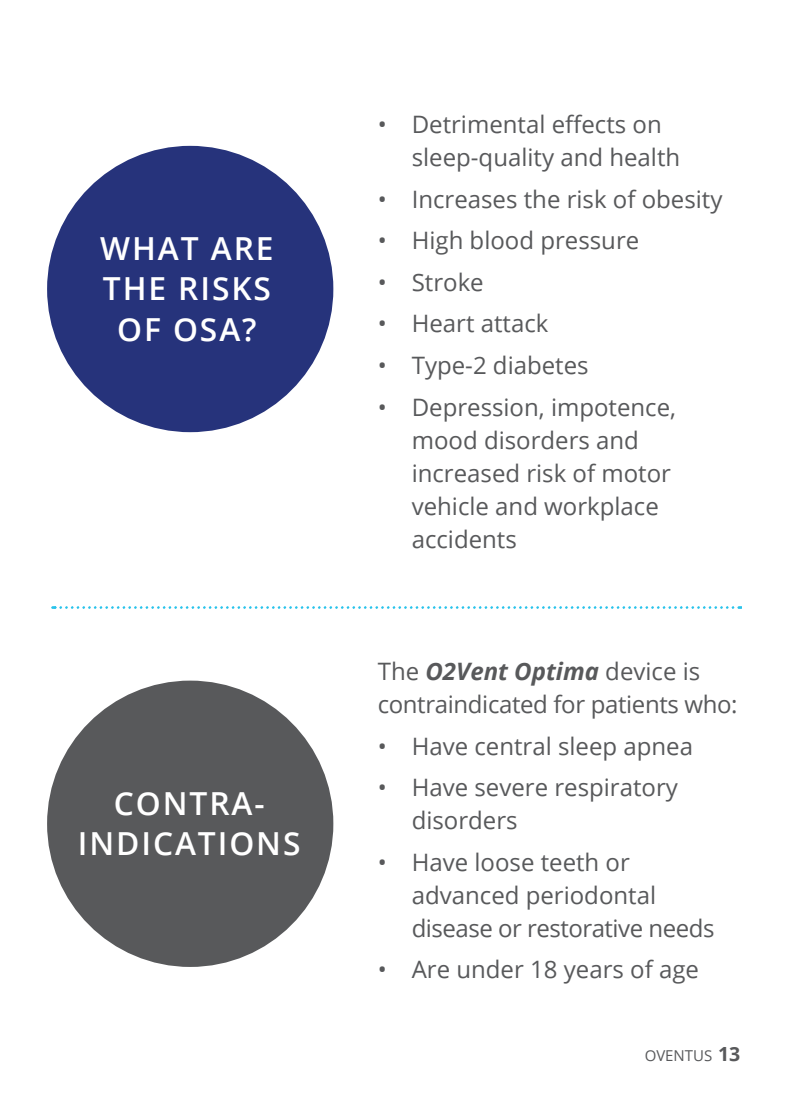
<style>
.page{position:relative;width:808px;height:1106px;background:#fff}
.page>*{position:absolute;margin:0;border:0;box-sizing:border-box;transform-origin:0 0}
.t1{font:600 31.8px/40.5px "Open Sans";letter-spacing:.06em;color:#fff;text-align:center}
.t2{font:24px/33px "Open Sans";color:#58595b}
.t3{font:15px "Open Sans";color:#58595b}
.s1{font-weight:700;font-style:italic}
.s2{font-weight:700;font-size:19.5px}
</style>
<div class="page">
<div style="left:47px;top:146px;width:286px;height:286px;background:#26337b;border-radius:50%"></div>
<div style="left:47px;top:680px;width:286px;height:287px;background:#58595b;border-radius:50%"></div>
<svg style="left:52px;top:606px;width:687px;height:3px"></svg>
<h1 class="t1" style="left:100px;top:227px;width:175px">WHAT ARE<br>THE RISKS<br>OF OSA?</h1>
<h1 class="t1" style="left:78px;top:782px;width:224px">CONTRA-<br>INDICATIONS</h1>
<p class="t2" style="left:412px;top:108px;width:270px;text-indent:-34px">• Detrimental effects on sleep-quality and health</p>
<p class="t2" style="left:378px;top:182px;width:346px">• Increases the risk of obesity</p>
<p class="t2" style="left:378px;top:224px;width:263px">• High blood pressure</p>
<p class="t2" style="left:378px;top:265px;width:108px">• Stroke</p>
<p class="t2" style="left:378px;top:307px;width:172px">• Heart attack</p>
<p class="t2" style="left:378px;top:348px;width:212px">• Type-2 diabetes</p>
<p class="t2" style="left:412px;top:390px;width:266px;text-indent:-34px">• Depression, impotence, mood disorders and increased risk of motor vehicle and workplace accidents</p>
<p class="t2" style="left:378px;top:654px;width:361px">The <span class="s1">O2Vent Optima</span> device is contraindicated for patients who:</p>
<p class="t2" style="left:378px;top:729px;width:317px">• Have central sleep apnea</p>
<p class="t2" style="left:412px;top:770px;width:268px;text-indent:-34px">• Have severe respiratory disorders</p>
<p class="t2" style="left:412px;top:845px;width:304px;text-indent:-34px">• Have loose teeth or advanced periodontal disease or restorative needs</p>
<p class="t2" style="left:378px;top:952px;width:323px">• Are under 18 years of age</p>
<p class="t3" style="left:645px;top:1045px;width:97px">OVENTUS <span class="s2">13</span></p>
</div>
